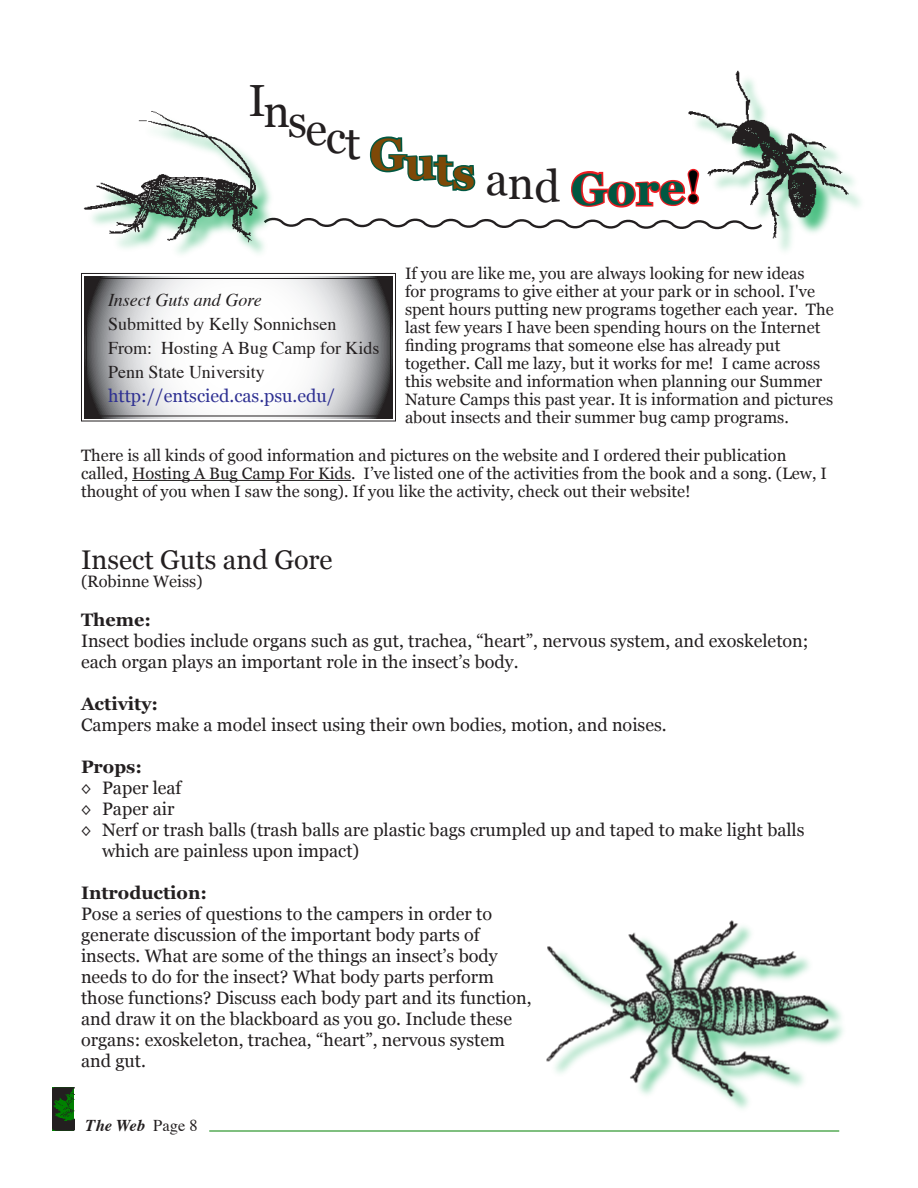
<style>
.page{position:relative;width:918px;height:1188px;background:#fff}
.page>*{position:absolute;margin:0;border:0;box-sizing:border-box;transform-origin:0 0}
.t1{font:45px "Georgia";letter-spacing:-.03em;color:#231f20}
.t2{font:27px "Georgia";color:#231f20}
.t3{font:18px/21px "Georgia";color:#231f20}
.t4{font:18px/24px "Times";color:#231f20}
.t5{font:700 18px "Georgia";color:#231f20}
.t6{font:18px "Georgia";color:#2e3092}
.t7{font:italic 18px "Times";color:#231f20}
.t8{font:16.5px/18px "Georgia";color:#231f20}
.t9{font:italic 700 16.5px "Times";color:#231f20}
.s1{font-weight:700;color:#7d4807}
.s2{font-weight:700;color:#005842}
.s3{font-weight:700;color:#000}
.s4{font-weight:400;font-style:normal}
</style>
<div class="page">
<img style="left:52px;top:1088px;width:22px;height:43px">
<hr style="left:209px;top:1131px;width:630px;height:1px;background:#008000">
<svg style="left:81px;top:273px;width:315px;height:149px"></svg>
<div style="left:86px;top:278px;width:305px;height:138px;border:1px solid #231f20"></div>
<hr style="left:132px;top:480px;width:219px;height:1px;background:#231f20">
<svg style="left:276px;top:136px;width:407px;height:93px"></svg>
<img style="left:683px;top:70px;width:167px;height:169px">
<div style="left:87px;top:114px;width:189px;height:145px;background:#00a54f;opacity:.75"></div>
<img style="left:83px;top:111px;width:177px;height:131px">
<img style="left:546px;top:920px;width:291px;height:187px">
<h1 class="t1" style="left:249px;top:112px;width:455px">Insect <span class="s1">Guts</span> and <span class="s2">Gore</span><span class="s3">!</span></h1>
<p class="t7" style="left:108px;top:284px;width:155px">Insect Guts and Gore</p>
<p class="t4" style="left:108px;top:310px;width:273px">Submitted by Kelly Sonnichsen<br>From: Hosting A Bug Camp for Kids<br>Penn State University</p>
<p class="t6" style="left:108px;top:386px;width:229px">http://entscied.cas.psu.edu/</p>
<p class="t8" style="left:405px;top:265px;width:430px">If you are like me, you are always looking for new ideas<br>for programs to give either at your park or in school. I've spent hours putting new programs together each year. The last few years I have been spending hours on the Internet finding programs that someone else has already put together. Call me lazy, but it works for me! I came across this website and information when planning our Summer Nature Camps this past year. It is information and pictures about insects and their summer bug camp programs.</p>
<p class="t8" style="left:81px;top:446px;width:747px">There is all kinds of good information and pictures on the website and I ordered their publication called, Hosting A Bug Camp For Kids. I’ve listed one of the activities from the book and a song. (Lew, I thought of you when I saw the song). If you like the activity, check out their website!</p>
<h2 class="t2" style="left:81px;top:544px;width:253px">Insect Guts and Gore</h2>
<p class="t8" style="left:81px;top:572px;width:123px">(Robinne Weiss)</p>
<p class="t5" style="left:81px;top:610px;width:72px">Theme:</p>
<p class="t3" style="left:81px;top:630px;width:729px">Insect bodies include organs such as gut, trachea, “heart”, nervous system, and exoskeleton; each organ plays an important role in the insect’s body.</p>
<p class="t5" style="left:81px;top:694px;width:79px">Activity:</p>
<p class="t3" style="left:81px;top:714px;width:587px">Campers make a model insect using their own bodies, motion, and noises.</p>
<p class="t5" style="left:81px;top:757px;width:63px">Props:</p>
<p class="t3" style="left:81px;top:777px;width:102px">◊ Paper leaf</p>
<p class="t3" style="left:81px;top:798px;width:95px">◊ Paper air</p>
<p class="t3" style="left:81px;top:819px;width:725px">◊ Nerf or trash balls (trash balls are plastic bags crumpled up and taped to make light balls</p>
<p class="t3" style="left:102px;top:840px;width:259px">which are painless upon impact)</p>
<p class="t5" style="left:81px;top:883px;width:128px">Introduction:</p>
<p class="t3" style="left:81px;top:903px;width:452px">Pose a series of questions to the campers in order to generate discussion of the important body parts of insects. What are some of the things an insect’s body needs to do for the insect? What body parts perform those functions? Discuss each body part and its function, and draw it on the blackboard as you go. Include these organs: exoskeleton, trachea, “heart”, nervous system and gut.</p>
<p class="t9" style="left:86px;top:1110px;width:101px">The Web <span class="s4">Page</span></p>
</div>
